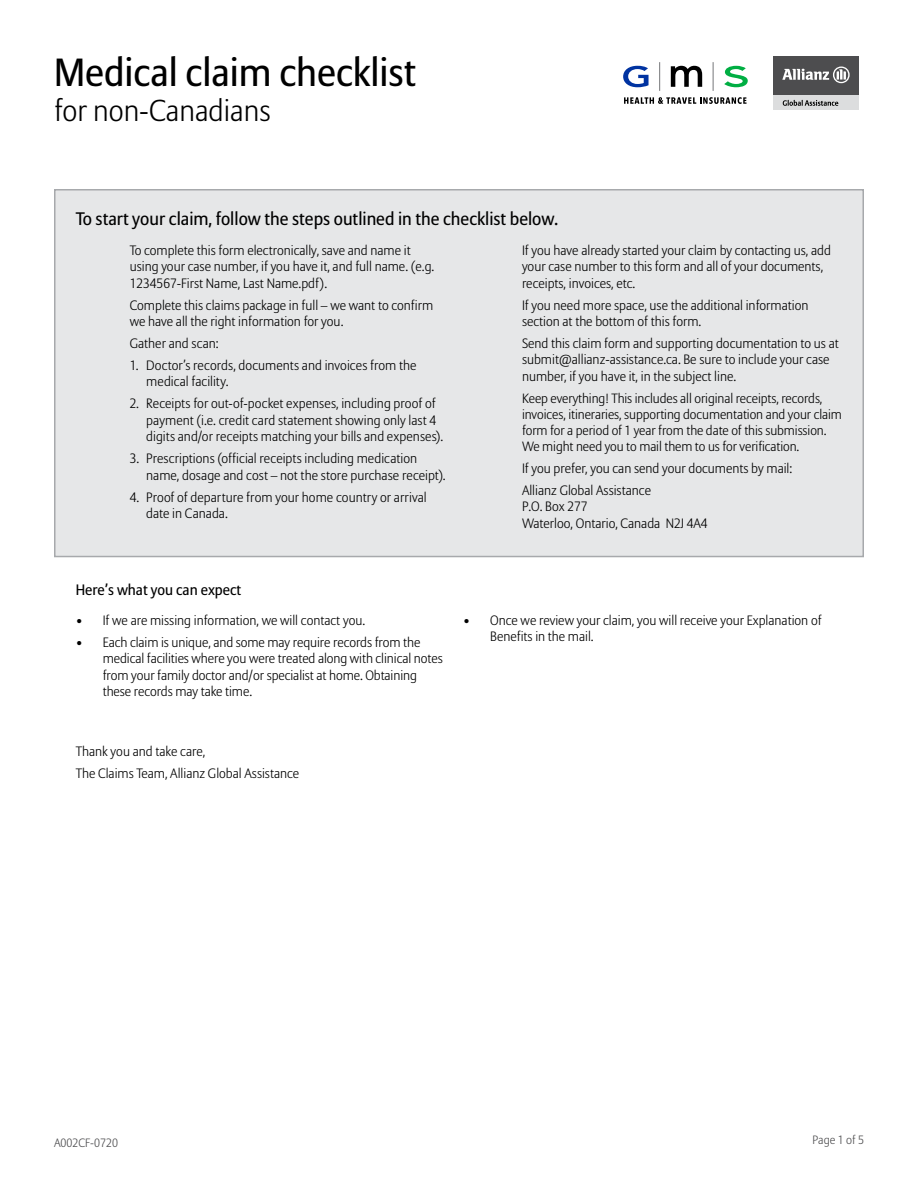
<style>
.page{position:relative;width:918px;height:1188px;background:#fff}
.page>*{position:absolute;margin:0;border:0;box-sizing:border-box;transform-origin:0 0}
.t1{font:39px "Allianz Sans";color:#000}
.t2{font:300 30px "Allianz Sans";color:#000}
.H1_no_highlight{font:18px "Allianz Sans";color:#000}
.H1_no_highlight-2{font:15px "Allianz Sans";color:#000}
.Checklist{font:300 13.5px/16.5px "Allianz Sans";color:#000}
.Body{font:300 13.5px/16.5px "Allianz Sans";color:#000}
.Checklist-2{font:300 13.35px/16px "Allianz Sans";letter-spacing:-.005em;color:#000}
.t3{font:300 12px "Allianz Sans";color:#4d4d4f}
</style>
<div class="page">
<div style="left:55px;top:190px;width:808px;height:367px;background:#e6e7e8"></div>
<div style="left:54px;top:189px;width:810px;height:368px;border:2px solid #a7a9ac"></div>
<div style="left:773px;top:56px;width:86px;height:38px;background:#4d4d4f"></div>
<svg style="left:782px;top:67px;width:68px;height:16px"></svg>
<div style="left:773px;top:96px;width:86px;height:14px;background:#dcddde"></div>
<svg style="left:783px;top:100px;width:55px;height:6px"></svg>
<svg style="left:724px;top:66px;width:24px;height:21px"></svg>
<svg style="left:671px;top:66px;width:31px;height:21px"></svg>
<svg style="left:623px;top:66px;width:26px;height:21px"></svg>
<svg style="left:713px;top:62px;width:1px;height:29px"></svg>
<svg style="left:659px;top:62px;width:1px;height:29px"></svg>
<svg style="left:624px;top:97px;width:123px;height:7px"></svg>
<p class="t1" style="left:54px;top:49px;width:364px">Medical claim checklist</p>
<p class="t2" style="left:54px;top:92px;width:218px">for non-Canadians</p>
<p class="H1_no_highlight" style="left:76px;top:207px;width:484px">To start your claim, follow the steps outlined in the checklist below.</p>
<p class="Checklist" style="left:130px;top:241px;width:306px">To complete this form electronically, save and name it using your case number, if you have it, and full name. (e.g.<br>1234567-First Name, Last Name.pdf).</p>
<p class="Checklist" style="left:130px;top:296px;width:305px">Complete this claims package in full – we want to confirm we have all the right information for you.</p>
<p class="Checklist" style="left:130px;top:335px;width:90px">Gather and scan:</p>
<p class="Checklist" style="left:146px;top:357px;width:272px;text-indent:-16px">1. Doctor’s records, documents and invoices from the medical facility.</p>
<p class="Checklist" style="left:146px;top:395px;width:298px;text-indent:-16px">2. Receipts for out-of-pocket expenses, including proof of payment (i.e. credit card statement showing only last 4 digits and/or receipts matching your bills and expenses).</p>
<p class="Checklist" style="left:146px;top:450px;width:301px;text-indent:-16px">3. Prescriptions (official receipts including medication name, dosage and cost – not the store purchase receipt).</p>
<p class="Checklist" style="left:146px;top:488px;width:282px;text-indent:-16px">4. Proof of departure from your home country or arrival date in Canada.</p>
<p class="Checklist" style="left:522px;top:241px;width:311px">If you have already started your claim by contacting us, add your case number to this form and all of your documents, receipts, invoices, etc.</p>
<p class="Checklist" style="left:522px;top:296px;width:288px">If you need more space, use the additional information section at the bottom of this form.</p>
<p class="Checklist" style="left:522px;top:335px;width:318px">Send this claim form and supporting documentation to us at submit@allianz-assistance.ca. Be sure to include your case number, if you have it, in the subject line.</p>
<p class="Checklist-2" style="left:522px;top:390px;width:321px">Keep everything! This includes all original receipts, records, invoices, itineraries, supporting documentation and your claim form for a period of 1 year from the date of this submission.<br>We might need you to mail them to us for verification.</p>
<p class="Checklist" style="left:522px;top:460px;width:272px">If you prefer, you can send your documents by mail:</p>
<p class="Body" style="left:522px;top:481px;width:187px">Allianz Global Assistance<br>P.O. Box 277<br>Waterloo, Ontario, Canada N2J 4A4</p>
<p class="H1_no_highlight-2" style="left:76px;top:580px;width:167px">Here’s what you can expect</p>
<p class="Checklist" style="left:76px;top:612px;width:291px">• If we are missing information, we will contact you.</p>
<p class="Checklist" style="left:103px;top:634px;width:342px;text-indent:-27px">• Each claim is unique, and some may require records from the medical facilities where you were treated along with clinical notes from your family doctor and/or specialist at home. Obtaining these records may take time.</p>
<p class="Body" style="left:76px;top:743px;width:131px">Thank you and take care,</p>
<p class="Body" style="left:76px;top:765px;width:225px">The Claims Team, Allianz Global Assistance</p>
<p class="Checklist" style="left:490px;top:612px;width:333px;text-indent:-27px">• Once we review your claim, you will receive your Explanation of<br>Benefits in the mail.</p>
<p class="t3" style="left:54px;top:1136px;width:66px">A002CF-0720</p>
<p class="t3" style="left:813px;top:1132px;width:53px">Page 1 of 5</p>
</div>
